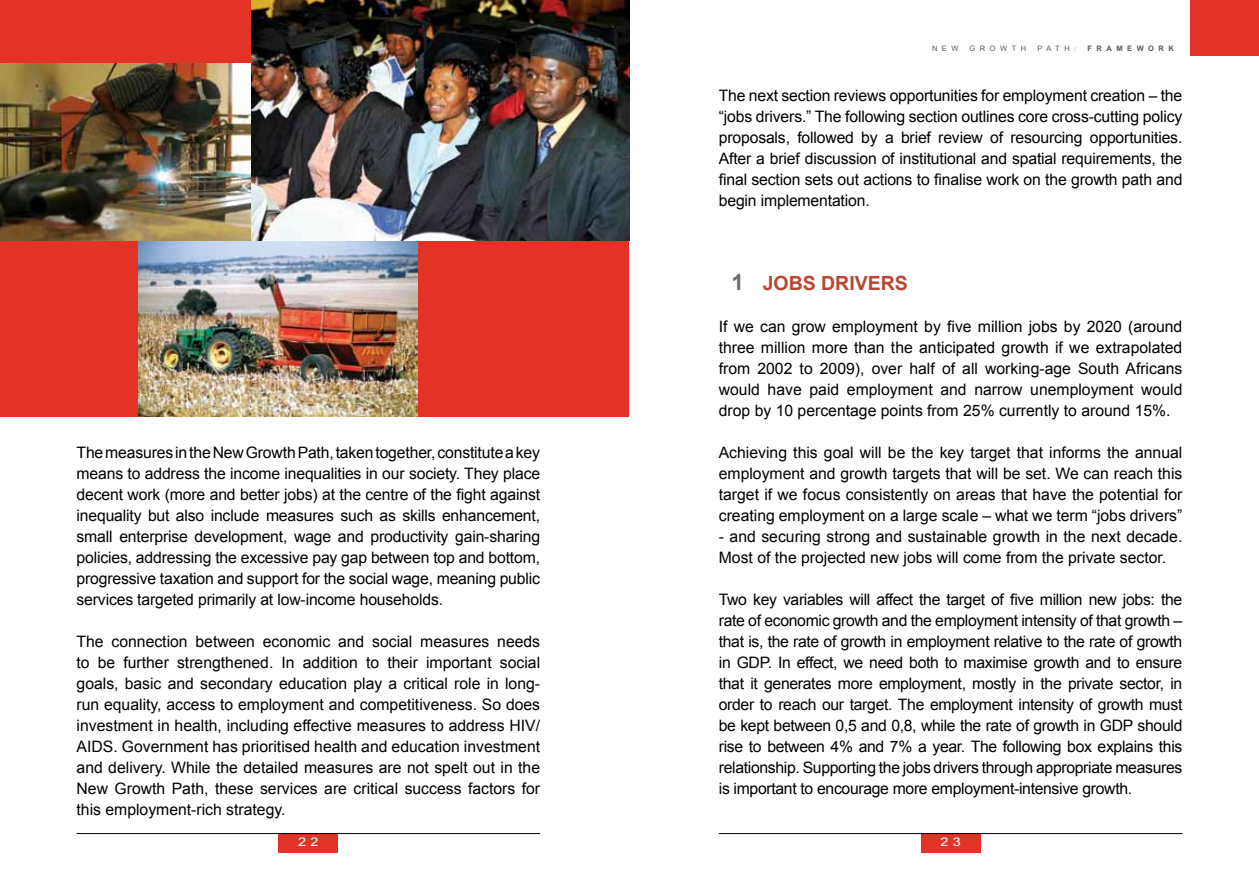
<style>
.page{position:relative;width:1259px;height:893px;background:#fff}
.page>*{position:absolute;margin:0;border:0;box-sizing:border-box;transform-origin:0 0}
.t1{font:700 19.5px "Arial";color:#b84632}
.t2{font:15.75px/21px "Arial";color:#000;text-align:justify}
.t3{font:12px "Arial";color:#fff;scale:1.2 1}
.t4{font:7.5px "Arial";letter-spacing:.6em;color:#58595b}
.t5{font:700 7.5px "Arial";letter-spacing:.6em;color:#58595b}
.s1{font-family:"Times"}
.s2{font-size:22.5px;color:#6b6c6f}
</style>
<div class="page">
<div style="left:279px;top:833px;width:59px;height:20px;background:#e33226"></div>
<hr style="left:77px;top:833px;width:463px;height:1px;background:#000">
<div style="left:921px;top:833px;width:59px;height:20px;background:#e33226"></div>
<div style="left:1191px;top:0;width:68px;height:55px;background:#e33226"></div>
<hr style="left:719px;top:833px;width:463px;height:1px;background:#000">
<div style="left:0;top:0;width:629px;height:417px;background:#e33226"></div>
<img style="left:139px;top:240px;width:278px;height:177px">
<img style="left:0;top:64px;width:251px;height:176px">
<img style="left:251px;top:0;width:378px;height:240px">
<p class="t2" style="left:77px;top:442px;width:465px">the measures in the new growth path, taken together, constitute a key means to address the income inequalities in our society. they place decent work (more and better jobs) at the centre of the fight against inequality but also include measures such as skills enhancement, small enterprise development, wage and productivity gain-sharing policies, addressing the excessive pay gap between top and bottom, progressive taxation and support for the social wage, meaning public services targeted primarily at low-income households.</p>
<p class="t2" style="left:77px;top:631px;width:465px">the connection between economic and social measures needs to be further strengthened. In addition to their important social goals, basic and secondary education play a critical role in long&shy;run equality, access to employment and competitiveness. So does investment in health, including effective measures to address hIV/ aIDS. government has prioritised health and education investment and delivery. while the detailed measures are not spelt out in the new growth path, these services are critical success factors for this employment-rich strategy.</p>
<p class="t4" style="left:932px;top:44px;width:28px">new</p>
<p class="t4" style="left:969px;top:44px;width:58px">growth</p>
<p class="t4" style="left:1037px;top:44px;width:40px">path<span class="s1">:</span></p>
<p class="t5" style="left:1087px;top:44px;width:88px">FRAMEWORK</p>
<p class="t2" style="left:719px;top:85px;width:465px">the next section reviews opportunities for employment creation – the “jobs drivers.” the following section outlines core cross-cutting policy proposals, followed by a brief review of resourcing opportunities. after a brief discussion of institutional and spatial requirements, the final section sets out actions to finalise work on the growth path and begin implementation.</p>
<p class="t1" style="left:731px;top:271px;width:178px"><span class="s2">1</span> JOBS DRIVERS</p>
<p class="t2" style="left:719px;top:316px;width:465px">If we can grow employment by five million jobs by 2020 (around three million more than the anticipated growth if we extrapolated from 2002 to 2009), over half of all working-age South africans would have paid employment and narrow unemployment would drop by 10 percentage points from 25% currently to around 15%.</p>
<p class="t2" style="left:719px;top:442px;width:465px">achieving this goal will be the key target that informs the annual employment and growth targets that will be set. we can reach this target if we focus consistently on areas that have the potential for creating employment on a large scale – what we term “jobs drivers”</p>
<p class="t2" style="left:719px;top:526px;width:465px">- and securing strong and sustainable growth in the next decade.<br>Most of the projected new jobs will come from the private sector.</p>
<p class="t2" style="left:719px;top:589px;width:465px">two key variables will affect the target of five million new jobs: the rate of economic growth and the employment intensity of that growth – that is, the rate of growth in employment relative to the rate of growth in gDp. In effect, we need both to maximise growth and to ensure that it generates more employment, mostly in the private sector, in order to reach our target. the employment intensity of growth must be kept between 0,5 and 0,8, while the rate of growth in gDp should rise to between 4% and 7% a year. the following box explains this relationship. Supporting the jobs drivers through appropriate measures is important to encourage more employment-intensive growth.</p>
<p class="t3" style="left:298px;top:834px;width:18px">2 2</p>
<p class="t3" style="left:940px;top:834px;width:18px">2 3</p>
</div>
